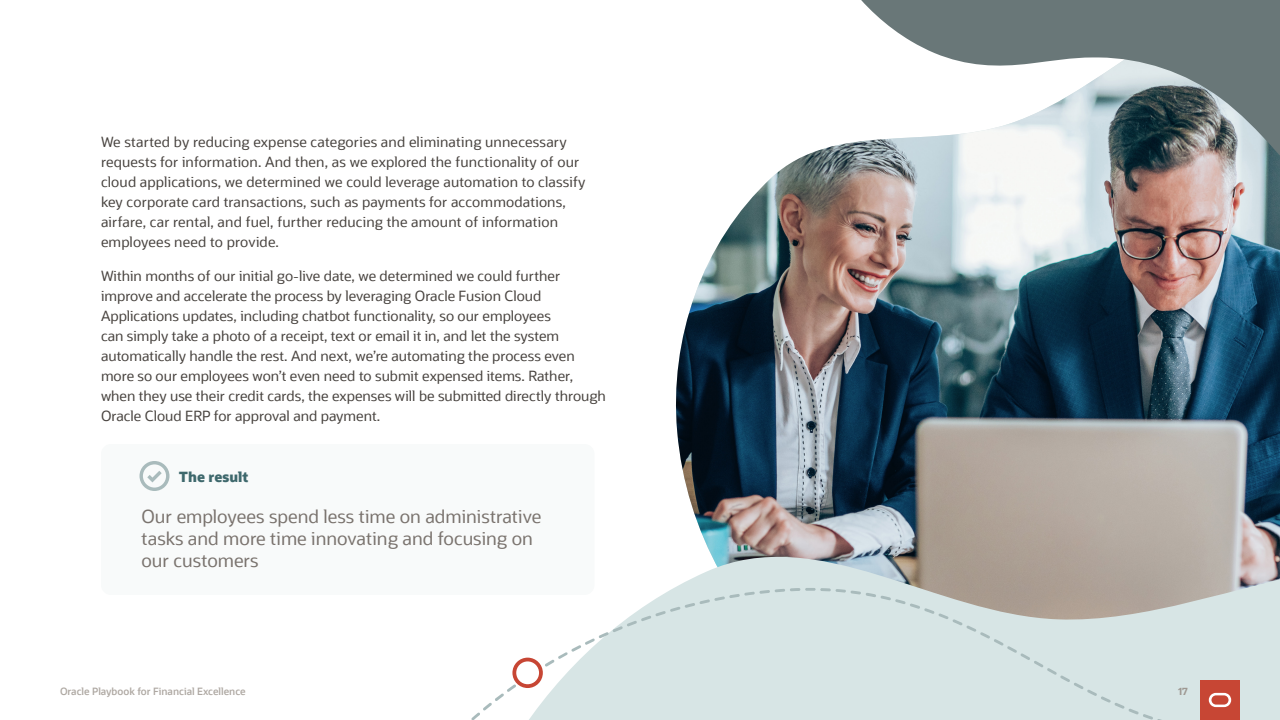
<style>
.page{position:relative;width:1280px;height:720px;background:#fff}
.page>*{position:absolute;margin:0;border:0;box-sizing:border-box;transform-origin:0 0}
.OS_-_Subhead_-_S{font:18px/22px "Oracle Sans";color:#7a736e}
.OS_-_Body_-_L{font:14px/20px "Oracle Sans";color:#47423e}
.OS_-_Body_Results{font:800 14px "Oracle Sans";color:#3e686c}
.t1{font:600 10px "Oracle Sans";color:#aea8a2}
.t2{font:700 10px "Oracle Sans";color:#9e9892}
</style>
<div class="page">
<img style="left:676px;top:145px;width:604px;height:377px">
<svg style="left:837px;top:0;width:443px;height:218px"></svg>
<svg style="left:674px;top:522px;width:606px;height:198px;background:#bdbeba"></svg>
<svg style="left:471px;top:588px;width:697px;height:132px"></svg>
<div style="left:101px;top:444px;width:493px;height:151px;background:#f8fafa;border-radius:10px"></div>
<svg style="left:140px;top:461px;width:30px;height:30px"></svg>
<div style="left:1200px;top:680px;width:40px;height:40px;background:#c74634"></div>
<svg style="left:1209px;top:693px;width:22px;height:14px"></svg>
<p class="OS_-_Body_-_L" style="left:101px;top:132px;width:486px">We started by reducing expense categories and eliminating unnecessary requests for information. And then, as we explored the functionality of our cloud applications, we determined we could leverage automation to classify key corporate card transactions, such as payments for accommodations, airfare, car rental, and fuel, further reducing the amount of information employees need to provide.</p>
<p class="OS_-_Body_-_L" style="left:101px;top:266px;width:506px">Within months of our initial go-live date, we determined we could further improve and accelerate the process by leveraging Oracle Fusion Cloud Applications updates, including chatbot functionality, so our employees<br>can simply take a photo of a receipt, text or email it in, and let the system automatically handle the rest. And next, we’re automating the process even more so our employees won’t even need to submit expensed items. Rather, when they use their credit cards, the expenses will be submitted directly through Oracle Cloud ERP for approval and payment.</p>
<p class="OS_-_Body_Results" style="left:179px;top:467px;width:71px">The result</p>
<p class="OS_-_Subhead_-_S" style="left:142px;top:505px;width:401px">Our employees spend less time on administrative tasks and more time innovating and focusing on our customers</p>
<p class="t1" style="left:60px;top:685px;width:187px">Oracle Playbook for Financial Excellence</p>
<p class="t2" style="left:1178px;top:685px;width:11px">17</p>
</div>
